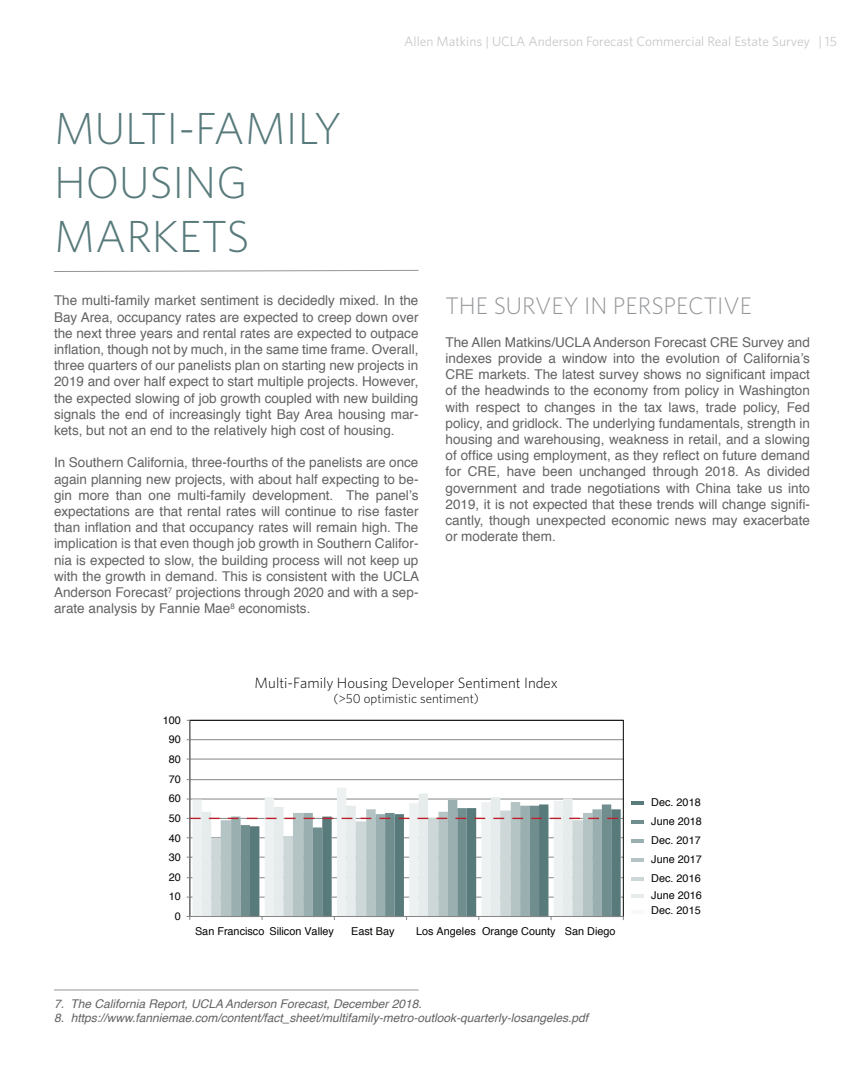
<style>
.page{position:relative;width:864px;height:1080px;background:#fff}
.page>*{position:absolute;margin:0;border:0;box-sizing:border-box;transform-origin:0 0}
.Major{font:300 45px "Whitney";color:#587a7b}
.Major-2{font:300 24px "Whitney";color:#939598}
.t1{font:300 14.85px "Whitney";color:#050504}
.Body{font:13.5px/16.2px "Helvetica";color:#636366;text-align:justify}
.t2{font:13.5px "Whitney";color:#c7c8ca}
.t3{font:300 13.05px "Whitney";color:#050504}
.footnotes{font:italic 12px "Helvetica";color:#636366}
.t4{font:10.8px "Helvetica";color:#040503}
.t5{font:10.8px/18.9px "Helvetica";color:#050504;text-align:justify}
</style>
<div class="page">
<svg style="left:631px;top:894px;width:13px;height:3px"></svg>
<svg style="left:631px;top:802px;width:13px;height:3px"></svg>
<hr style="left:631px;top:820px;width:13px;height:4px;background:#718e8f">
<hr style="left:631px;top:839px;width:13px;height:4px;background:#9aafaf">
<hr style="left:631px;top:858px;width:13px;height:4px;background:#b4c3c3">
<hr style="left:631px;top:877px;width:13px;height:4px;background:#cdd7d7">
<hr style="left:190px;top:897px;width:433px;height:1px;background:#868686">
<hr style="left:190px;top:877px;width:433px;height:1px;background:#868686">
<hr style="left:190px;top:857px;width:433px;height:1px;background:#868686">
<hr style="left:190px;top:838px;width:433px;height:1px;background:#868686">
<hr style="left:190px;top:799px;width:433px;height:1px;background:#868686">
<hr style="left:190px;top:779px;width:433px;height:1px;background:#868686">
<hr style="left:190px;top:759px;width:433px;height:1px;background:#868686">
<hr style="left:190px;top:739px;width:433px;height:1px;background:#868686">
<svg style="left:192px;top:788px;width:154px;height:128px;fill:#eef1f2"></svg>
<svg style="left:202px;top:794px;width:371px;height:122px"></svg>
<svg style="left:211px;top:811px;width:10px;height:105px"></svg>
<svg style="left:221px;top:802px;width:10px;height:114px"></svg>
<svg style="left:231px;top:800px;width:342px;height:116px"></svg>
<svg style="left:241px;top:804px;width:9px;height:112px"></svg>
<svg style="left:250px;top:804px;width:371px;height:112px;background:#b6c4c5"></svg>
<hr style="left:190px;top:720px;width:1px;height:196px;background:#868686">
<hr style="left:190px;top:916px;width:433px;height:1px;background:#868686">
<svg style="left:187px;top:818px;width:436px;height:1px"></svg>
<hr style="left:54px;top:990px;width:364px;height:1px;background:#939598">
<svg style="left:54px;top:270px;width:365px;height:2px"></svg>
<p class="Major" style="left:54px;top:98px;width:289px">MULTI-FAMILY</p>
<p class="Major" style="left:54px;top:152px;width:195px">HOUSING</p>
<p class="Major" style="left:54px;top:206px;width:197px">MARKETS</p>
<p class="t2" style="left:404px;top:32px;width:434px">Allen Matkins | UCLA Anderson Forecast Commercial Real Estate Survey | 15</p>
<p class="Body" style="left:54px;top:293px;width:366px">The multi-family market sentiment is decidedly mixed. In the Bay Area, occupancy rates are expected to creep down over the next three years and rental rates are expected to outpace inflation, though not by much, in the same time frame. Overall, three quarters of our panelists plan on starting new projects in 2019 and over half expect to start multiple projects. However, the expected slowing of job growth coupled with new building signals the end of increasingly tight Bay Area housing mar&shy;kets, but not an end to the relatively high cost of housing.</p>
<p class="Body" style="left:54px;top:455px;width:367px">In Southern California, three-fourths of the panelists are once again planning new projects, with about half expecting to be&shy;gin more than one multi-family development. The panel’s expectations are that rental rates will continue to rise faster than inflation and that occupancy rates will remain high. The implication is that even though job growth in Southern Califor&shy;nia is expected to slow, the building process will not keep up with the growth in demand. This is consistent with the UCLA Anderson Forecast<sup>7</sup> projections through 2020 and with a sep&shy;arate analysis by Fannie Mae<sup>8</sup> economists.</p>
<p class="Major-2" style="left:446px;top:290px;width:308px">THE SURVEY IN PERSPECTIVE</p>
<p class="Body" style="left:446px;top:334px;width:366px">The Allen Matkins/UCLA Anderson Forecast CRE Survey and indexes provide a window into the evolution of California’s CRE markets. The latest survey shows no significant impact of the headwinds to the economy from policy in Washington with respect to changes in the tax laws, trade policy, Fed policy, and gridlock. The underlying fundamentals, strength in housing and warehousing, weakness in retail, and a slowing of office using employment, as they reflect on future demand for CRE, have been unchanged through 2018. As divided government and trade negotiations with China take us into 2019, it is not expected that these trends will change signifi&shy;cantly, though unexpected economic news may exacerbate or moderate them.</p>
<p class="t4" style="left:163px;top:712px;width:20px">100</p>
<p class="t4" style="left:169px;top:731px;width:14px">90</p>
<p class="t4" style="left:169px;top:751px;width:14px">80</p>
<p class="t4" style="left:169px;top:771px;width:14px">70</p>
<p class="t4" style="left:169px;top:790px;width:14px">60</p>
<p class="t4" style="left:169px;top:810px;width:14px">50</p>
<p class="t4" style="left:169px;top:829px;width:14px">40</p>
<p class="t4" style="left:169px;top:849px;width:14px">30</p>
<p class="t4" style="left:169px;top:869px;width:14px">20</p>
<p class="t4" style="left:169px;top:888px;width:14px">10</p>
<p class="t4" style="left:175px;top:908px;width:8px">0</p>
<p class="t1" style="left:255px;top:673px;width:305px">Multi-Family Housing Developer Sentiment Index</p>
<p class="t3" style="left:333px;top:689px;width:147px">(&gt;50 optimistic sentiment)</p>
<p class="t4" style="left:195px;top:923px;width:140px">San Francisco Silicon Valley</p>
<p class="t4" style="left:351px;top:923px;width:45px">East Bay</p>
<p class="t4" style="left:416px;top:923px;width:201px">Los Angeles Orange County San Diego</p>
<p class="footnotes" style="left:54px;top:994px;width:369px">7. The California Report, UCLA Anderson Forecast, December 2018.</p>
<p class="footnotes" style="left:54px;top:1009px;width:536px">8. https://www.fanniemae.com/content/fact_sheet/multifamily-metro-outlook-quarterly-losangeles.pdf</p>
<p class="t5" style="left:651px;top:793px;width:52px">Dec. 2018<br>June 2018<br>Dec. 2017<br>June 2017<br>Dec. 2016</p>
<p class="t5" style="left:651px;top:902px;width:51px">Dec. 2015</p>
<p class="t5" style="left:651px;top:886px;width:52px">June 2016</p>
</div>
